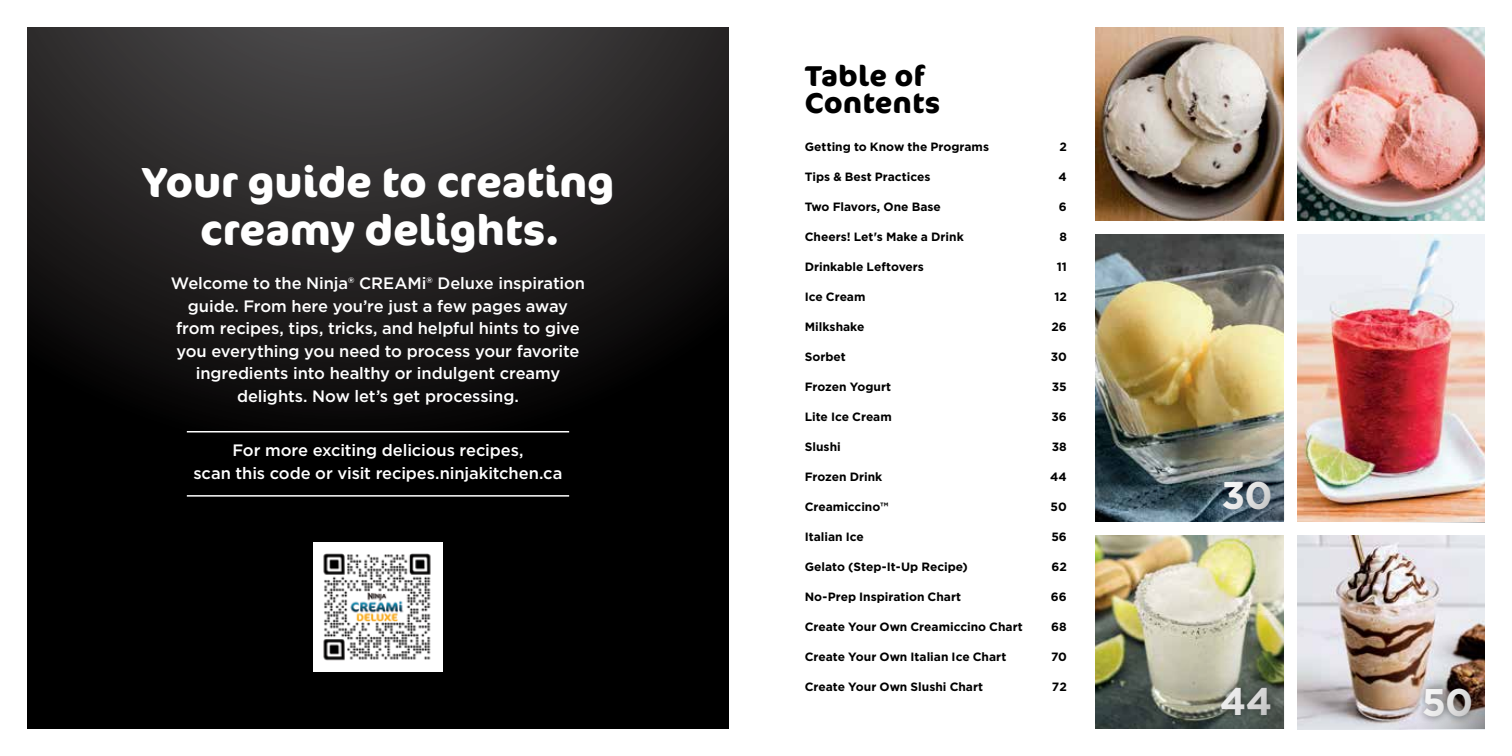
<style>
.page{position:relative;width:1512px;height:756px;background:#fff}
.page>*{position:absolute;margin:0;border:0;box-sizing:border-box;transform-origin:0 0}
.t1{font:700 42px/48px "Cocon Pro";color:#fff;text-align:center}
.t2{font:700 38.55px "Gotham";color:#fff}
.t3{font:700 28.65px/26.1px "Cocon Pro";letter-spacing:.015em;color:#000}
.t4{font:500 16.5px/22.5px "Gotham";letter-spacing:-.005em;color:#fff;text-align:center}
.t5{font:700 12px "Gotham";color:#000}
</style>
<div class="page">
<img style="left:1096px;top:535px;width:188px;height:194px">
<img style="left:1297px;top:535px;width:188px;height:194px">
<img style="left:1096px;top:234px;width:188px;height:288px">
<img style="left:1096px;top:27px;width:188px;height:194px">
<img style="left:1146px;top:615px;width:138px;height:114px">
<img style="left:1150px;top:105px;width:134px;height:115px">
<img style="left:1171px;top:424px;width:113px;height:97px">
<img style="left:1362px;top:633px;width:123px;height:96px">
<svg style="left:27px;top:27px;width:702px;height:702px;background:#141313"></svg>
<img style="left:1297px;top:27px;width:188px;height:194px">
<img style="left:313px;top:542px;width:130px;height:130px">
<hr style="left:187px;top:431px;width:382px;height:1px;background:#fff">
<hr style="left:187px;top:495px;width:382px;height:2px;background:#fff">
<img style="left:1297px;top:234px;width:188px;height:288px">
<h1 class="t1" style="left:142px;top:157px;width:474px">Your guide to creating creamy delights.</h1>
<p class="t4" style="left:171px;top:272px;width:416px">Welcome to the Ninja® CREAMi® Deluxe inspiration guide. From here you’re just a few pages away from recipes, tips, tricks, and helpful hints to give you everything you need to process your favorite ingredients into healthy or indulgent creamy delights. Now let’s get processing.</p>
<h3 class="t4" style="left:194px;top:439px;width:370px">For more exciting delicious recipes,<br>scan this code or visit recipes.ninjakitchen.ca</h3>
<h3 class="t3" style="left:805px;top:63px;width:137px">Table of<br>Contents</h3>
<p class="t5" style="left:805px;top:139px;width:186px">Getting to Know the Programs</p>
<p class="t5" style="left:1059px;top:139px;width:9px">2</p>
<p class="t5" style="left:805px;top:169px;width:127px">Tips &amp; Best Practices</p>
<p class="t5" style="left:1059px;top:169px;width:10px">4</p>
<p class="t5" style="left:805px;top:199px;width:138px">Two Flavors, One Base</p>
<p class="t5" style="left:1059px;top:199px;width:9px">6</p>
<p class="t5" style="left:805px;top:229px;width:160px">Cheers! Let's Make a Drink</p>
<p class="t5" style="left:1059px;top:229px;width:9px">8</p>
<p class="t5" style="left:805px;top:259px;width:121px">Drinkable Leftovers</p>
<p class="t5" style="left:1057px;top:259px;width:12px">11</p>
<p class="t5" style="left:805px;top:289px;width:62px">Ice Cream</p>
<p class="t5" style="left:1054px;top:289px;width:14px">12</p>
<p class="t5" style="left:805px;top:319px;width:61px">Milkshake</p>
<p class="t5" style="left:1051px;top:319px;width:17px">26</p>
<p class="t5" style="left:805px;top:349px;width:42px">Sorbet</p>
<p class="t5" style="left:1051px;top:349px;width:18px">30</p>
<p class="t5" style="left:805px;top:379px;width:88px">Frozen Yogurt</p>
<p class="t5" style="left:1052px;top:379px;width:16px">35</p>
<p class="t5" style="left:805px;top:409px;width:89px">Lite Ice Cream</p>
<p class="t5" style="left:1051px;top:409px;width:17px">36</p>
<p class="t5" style="left:805px;top:439px;width:38px">Slushi</p>
<p class="t5" style="left:1052px;top:439px;width:17px">38</p>
<p class="t5" style="left:805px;top:469px;width:79px">Frozen Drink</p>
<p class="t5" style="left:1050px;top:469px;width:18px">44</p>
<p class="t5" style="left:805px;top:499px;width:85px">Creamiccino™</p>
<p class="t5" style="left:1051px;top:499px;width:18px">50</p>
<p class="t5" style="left:805px;top:529px;width:61px">Italian Ice</p>
<p class="t5" style="left:1051px;top:529px;width:17px">56</p>
<p class="t5" style="left:805px;top:559px;width:165px">Gelato (Step-It-Up Recipe)</p>
<p class="t5" style="left:1052px;top:559px;width:17px">62</p>
<p class="t5" style="left:805px;top:589px;width:158px">No-Prep Inspiration Chart</p>
<p class="t5" style="left:1051px;top:589px;width:17px">66</p>
<p class="t5" style="left:805px;top:619px;width:220px">Create Your Own Creamiccino Chart</p>
<p class="t5" style="left:1051px;top:619px;width:17px">68</p>
<p class="t5" style="left:805px;top:649px;width:203px">Create Your Own Italian Ice Chart</p>
<p class="t5" style="left:1051px;top:649px;width:17px">70</p>
<p class="t5" style="left:805px;top:679px;width:180px">Create Your Own Slushi Chart</p>
<p class="t5" style="left:1052px;top:679px;width:16px">72</p>
<h2 class="t2" style="left:1221px;top:469px;width:53px">30</h2>
<h2 class="t2" style="left:1220px;top:675px;width:54px">44</h2>
<h2 class="t2" style="left:1422px;top:677px;width:53px">50</h2>
</div>
